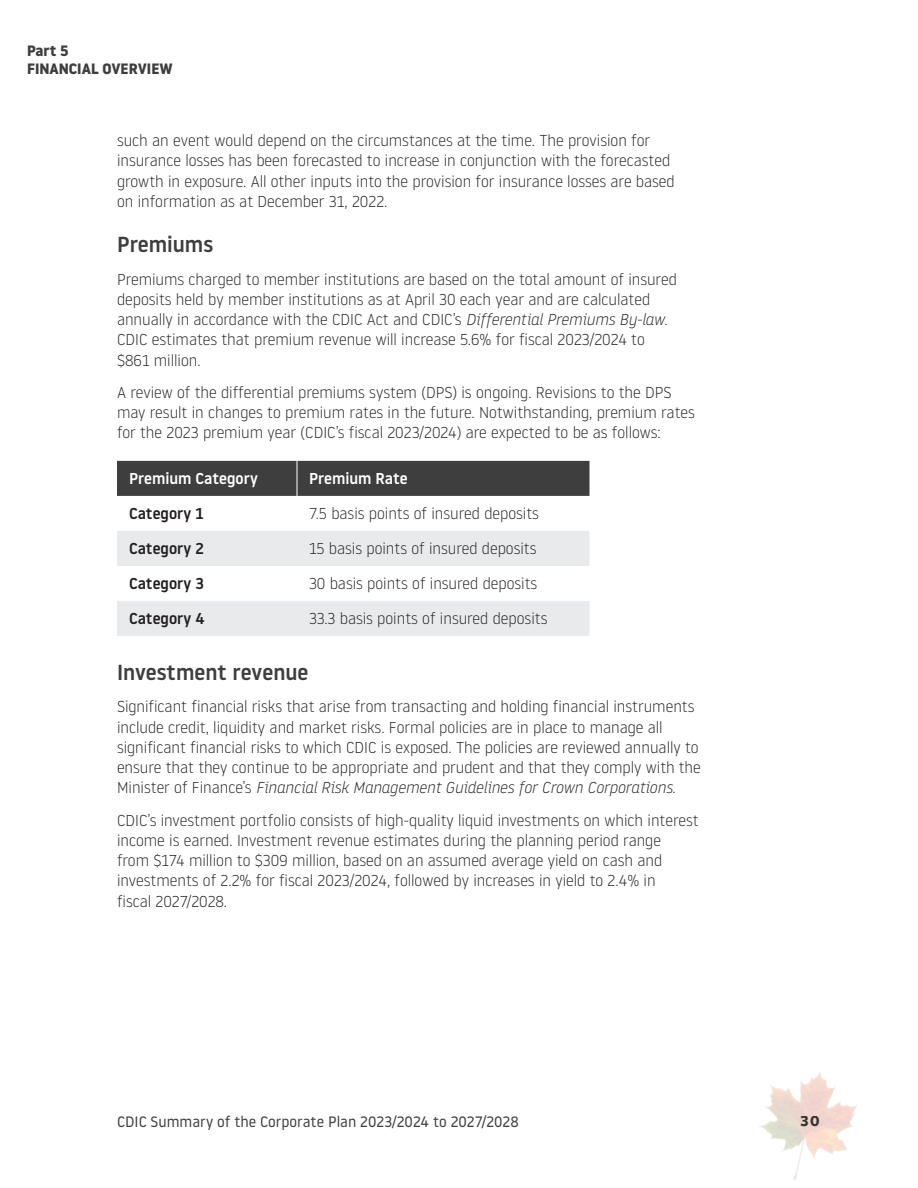
<style>
.page{position:relative;width:918px;height:1188px;background:#fff}
.page>*{position:absolute;margin:0;border:0;box-sizing:border-box;transform-origin:0 0}
.t1{font:500 21.75px "Noway";color:#3e3e3f}
.t2{font:300 15.75px/20.2px "Noway";color:#231f20}
.t3{font:500 15.75px "Noway";color:#231f20}
.t4{font:500 15.75px "Noway";color:#fff}
.t5{font:15px "Noway";color:#3e3e3f}
.t6{font:700 15px/18px "Noway";color:#3e3e3f}
.t7{font:700 15px "Whitney";color:#3e3e3f}
.s1{font-style:italic}
</style>
<div class="page">
<div style="left:117px;top:461px;width:473px;height:35px;background:#3e3e3f"></div>
<svg style="left:117px;top:531px;width:473px;height:105px;fill:#e9eaeb"></svg>
<hr style="left:297px;top:461px;width:1px;height:35px;background:#fff">
<img style="left:759px;top:1072px;width:98px;height:108px">
<p class="t6" style="left:27px;top:41px;width:147px">Part 5<br>FINANCIAL OVERVIEW</p>
<p class="t2" style="left:117px;top:130px;width:559px">such an event would depend on the circumstances at the time. The provision for insurance losses has been forecasted to increase in conjunction with the forecasted growth in exposure. All other inputs into the provision for insurance losses are based on information as at December 31, 2022.</p>
<h3 class="t1" style="left:117px;top:230px;width:98px">Premiums</h3>
<p class="t2" style="left:117px;top:268px;width:561px">Premiums charged to member institutions are based on the total amount of insured deposits held by member institutions as at April 30 each year and are calculated annually in accordance with the CDIC Act and CDIC’s <span class="s1">Differential Premiums By-law</span>.<br>CDIC estimates that premium revenue will increase 5.6% for fiscal 2023/2024 to $861 million.</p>
<p class="t2" style="left:117px;top:381px;width:579px">A review of the differential premiums system (DPS) is ongoing. Revisions to the DPS may result in changes to premium rates in the future. Notwithstanding, premium rates for the 2023 premium year (CDIC’s fiscal 2023/2024) are expected to be as follows:</p>
<p class="t4" style="left:129px;top:467px;width:130px">Premium Category</p>
<p class="t4" style="left:309px;top:467px;width:100px">Premium Rate</p>
<p class="t3" style="left:129px;top:503px;width:76px">Category 1</p>
<p class="t2" style="left:309px;top:502px;width:231px">7.5 basis points of insured deposits</p>
<p class="t3" style="left:129px;top:538px;width:76px">Category 2</p>
<p class="t2" style="left:309px;top:537px;width:229px">15 basis points of insured deposits</p>
<p class="t3" style="left:129px;top:573px;width:76px">Category 3</p>
<p class="t2" style="left:309px;top:573px;width:230px">30 basis points of insured deposits</p>
<p class="t3" style="left:129px;top:608px;width:77px">Category 4</p>
<p class="t2" style="left:309px;top:608px;width:240px">33.3 basis points of insured deposits</p>
<h3 class="t1" style="left:117px;top:657px;width:193px">Investment revenue</h3>
<p class="t2" style="left:117px;top:696px;width:585px">Significant financial risks that arise from transacting and holding financial instruments include credit, liquidity and market risks. Formal policies are in place to manage all significant financial risks to which CDIC is exposed. The policies are reviewed annually to ensure that they continue to be appropriate and prudent and that they comply with the Minister of Finance’s <span class="s1">Financial Risk Management Guidelines for Crown Corporations</span>.</p>
<p class="t2" style="left:117px;top:809px;width:583px">CDIC’s investment portfolio consists of high-quality liquid investments on which interest income is earned. Investment revenue estimates during the planning period range<br>from $174 million to $309 million, based on an assumed average yield on cash and investments of 2.2% for fiscal 2023/2024, followed by increases in yield to 2.4% in<br>fiscal 2027/2028.</p>
<p class="t5" style="left:117px;top:1111px;width:403px">CDIC Summary of the Corporate Plan 2023/2024 to 2027/2028</p>
<p class="t7" style="left:800px;top:1112px;width:21px">30</p>
</div>
